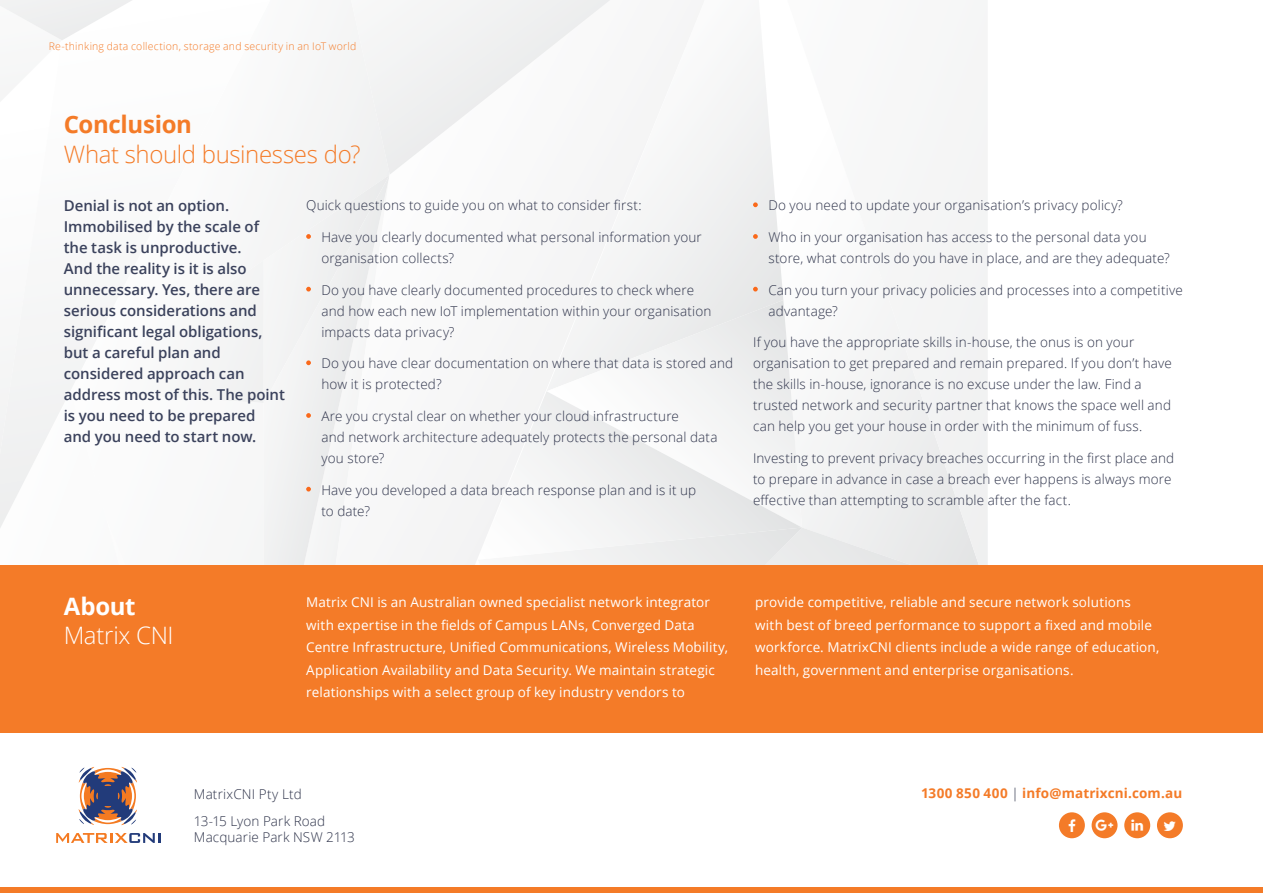
<style>
.page{position:relative;width:1263px;height:893px;background:#fff}
.page>*{position:absolute;margin:0;border:0;box-sizing:border-box;transform-origin:0 0}
.Heading{font:300 24px/30px "Open Sans";letter-spacing:-.015em;color:#f47b28}
.Heading-2{font:300 24px/28.5px "Open Sans";letter-spacing:-.015em;color:#fff}
.Bild-intros{font:600 15px/21px "Open Sans";letter-spacing:-.005em;color:#3b425c}
.Body__Text_9_14_Ligh{font:300 13.5px/21px "Open Sans";letter-spacing:.01em;color:#2e334a}
.Paragraph_Style_4{font:13.5px/22.5px "Open Sans";letter-spacing:.01em;color:#fff}
.Body__Text_9_14_Ligh-2{font:700 13.5px "Open Sans";letter-spacing:.01em;color:#f47b28}
.t1{font:300 10.5px "Open Sans";letter-spacing:.02em;color:#f47b28}
.s1{font-weight:700}
.s2{font-weight:300;color:#2e334a}
</style>
<div class="page">
<svg style="left:711px;top:54px;width:71px;height:246px"></svg>
<div style="left:711px;top:300px;width:71px;height:91px;background:#eaeaeb"></div>
<svg style="left:711px;top:391px;width:71px;height:169px"></svg>
<svg style="left:782px;top:81px;width:206px;height:484px"></svg>
<svg style="left:286px;top:127px;width:425px;height:438px"></svg>
<svg style="left:390px;top:0;width:239px;height:175px"></svg>
<svg style="left:0;top:0;width:390px;height:560px"></svg>
<svg style="left:753px;top:202px;width:5px;height:5px"></svg>
<svg style="left:753px;top:234px;width:5px;height:5px"></svg>
<svg style="left:753px;top:287px;width:5px;height:5px"></svg>
<div style="left:0;top:565px;width:1263px;height:233px;background:#f47b28"></div>
<div style="left:0;top:734px;width:1263px;height:159px;background:#fff"></div>
<svg style="left:56px;top:833px;width:104px;height:10px"></svg>
<svg style="left:78px;top:767px;width:59px;height:58px"></svg>
<svg style="left:1058px;top:812px;width:27px;height:27px"></svg>
<svg style="left:1091px;top:812px;width:27px;height:27px"></svg>
<svg style="left:1124px;top:812px;width:27px;height:27px"></svg>
<svg style="left:1157px;top:812px;width:26px;height:27px"></svg>
<div style="left:0;top:887px;width:1263px;height:6px;background:#f47b28"></div>
<svg style="left:1069px;top:819px;width:6px;height:12px"></svg>
<svg style="left:1096px;top:820px;width:17px;height:11px"></svg>
<svg style="left:1131px;top:819px;width:12px;height:11px"></svg>
<svg style="left:1164px;top:821px;width:12px;height:10px"></svg>
<p class="t1" style="left:49px;top:39px;width:309px">Re-thinking data collection, storage and security in an IoT world</p>
<p class="Heading" style="left:64px;top:109px;width:298px"><span class="s1">Conclusion<br></span>What should businesses do?</p>
<p class="Bild-intros" style="left:64px;top:195px;width:223px">Denial is not an option.<br>Immobilised by the scale of the task is unproductive.<br>And the reality is it is also unnecessary. Yes, there are serious considerations and significant legal obligations, but a careful plan and considered approach can address most of this. The point is you need to be prepared and you need to start now.</p>
<p class="Body__Text_9_14_Ligh" style="left:306px;top:194px;width:337px">Quick questions to guide you on what to consider first:</p>
<p class="Body__Text_9_14_Ligh" style="left:321px;top:226px;width:382px">Have you clearly documented what personal information your organisation collects?</p>
<p class="Body__Text_9_14_Ligh" style="left:321px;top:279px;width:392px">Do you have clearly documented procedures to check where and how each new IoT implementation within your organisation impacts data privacy?</p>
<p class="Body__Text_9_14_Ligh" style="left:321px;top:352px;width:413px">Do you have clear documentation on where that data is stored and how it is protected?</p>
<p class="Body__Text_9_14_Ligh" style="left:321px;top:405px;width:397px">Are you crystal clear on whether your cloud infrastructure<br>and network architecture adequately protects the personal data you store?</p>
<p class="Body__Text_9_14_Ligh" style="left:321px;top:479px;width:376px">Have you developed a data breach response plan and is it up to date?</p>
<p class="Body__Text_9_14_Ligh" style="left:768px;top:194px;width:356px">Do you need to update your organisation’s privacy policy?</p>
<p class="Body__Text_9_14_Ligh" style="left:768px;top:226px;width:403px">Who in your organisation has access to the personal data you store, what controls do you have in place, and are they adequate?</p>
<p class="Body__Text_9_14_Ligh" style="left:768px;top:279px;width:416px">Can you turn your privacy policies and processes into a competitive advantage?</p>
<p class="Body__Text_9_14_Ligh" style="left:753px;top:331px;width:420px">If you have the appropriate skills in-house, the onus is on your organisation to get prepared and remain prepared. If you don’t have the skills in-house, ignorance is no excuse under the law. Find a trusted network and security partner that knows the space well and can help you get your house in order with the minimum of fuss.</p>
<p class="Body__Text_9_14_Ligh" style="left:753px;top:447px;width:423px">Investing to prevent privacy breaches occurring in the first place and to prepare in advance in case a breach ever happens is always more effective than attempting to scramble after the fact.</p>
<p class="Heading-2" style="left:64px;top:592px;width:111px"><span class="s1">About<br></span>Matrix CNI</p>
<p class="Paragraph_Style_4" style="left:306px;top:591px;width:423px">Matrix CNI is an Australian owned specialist network integrator with expertise in the fields of Campus LANs, Converged Data Centre Infrastructure, Unified Communications, Wireless Mobility, Application Availability and Data Security. We maintain strategic relationships with a select group of key industry vendors to</p>
<p class="Paragraph_Style_4" style="left:755px;top:591px;width:406px">provide competitive, reliable and secure network solutions with best of breed performance to support a fixed and mobile workforce. MatrixCNI clients include a wide range of education, health, government and enterprise organisations.</p>
<p class="Body__Text_9_14_Ligh" style="left:194px;top:783px;width:109px">MatrixCNI Pty Ltd</p>
<p class="Body__Text_9_14_Ligh" style="left:194px;top:812px;width:162px;line-height:16.5px">13-15 Lyon Park Road<br>Macquarie Park NSW 2113</p>
<p class="Body__Text_9_14_Ligh-2" style="left:921px;top:783px;width:263px">1300 850 400 <span class="s2">|</span> info@matrixcni.com.au</p>
</div>
